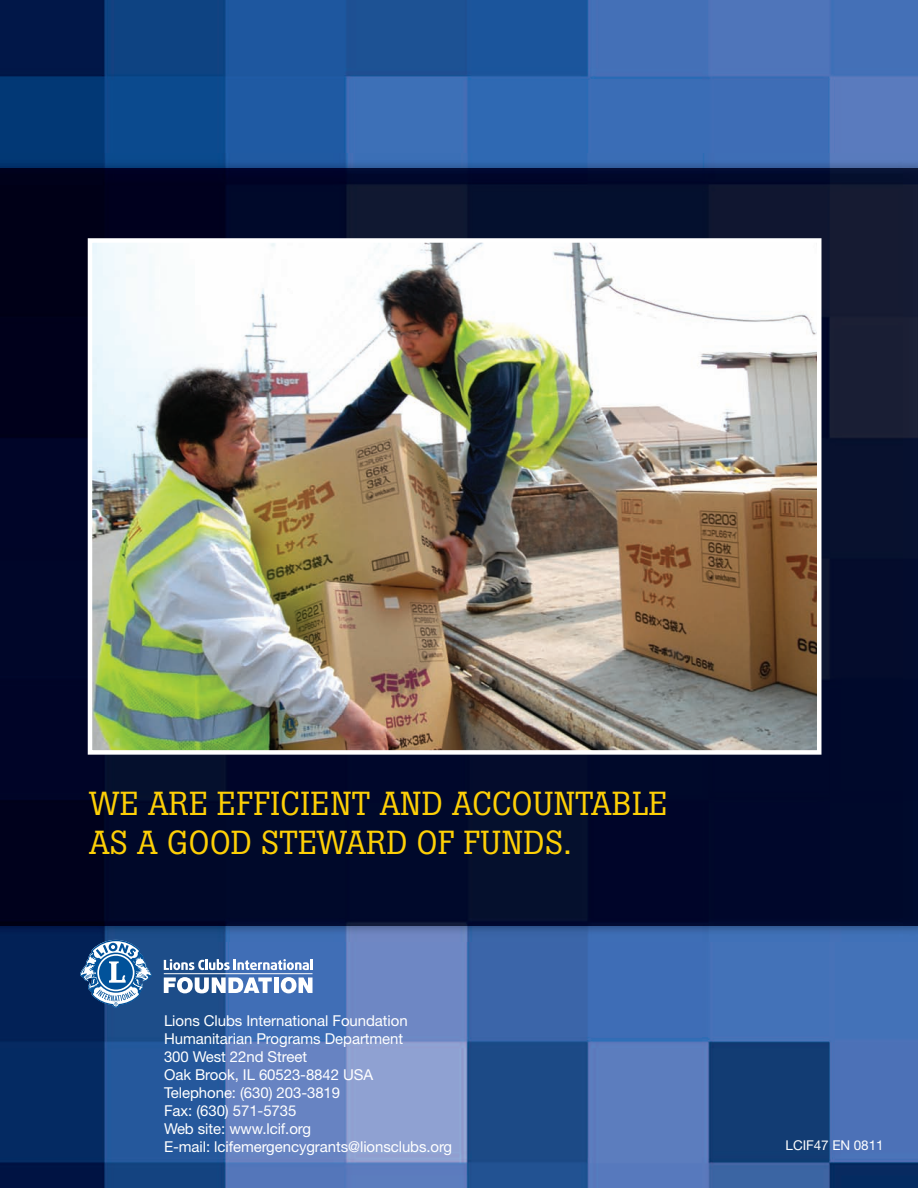
<style>
.page{position:relative;width:918px;height:1188px;background:#fff}
.page>*{position:absolute;margin:0;border:0;box-sizing:border-box;transform-origin:0 0}
.t1{font:33px/38.5px "Boton";letter-spacing:.015em;color:#fed006}
.t2{font:15px/18px "Helvetica Neue";letter-spacing:-.005em;color:#fff}
.t3{font:13.5px "Helvetica Neue";letter-spacing:-.005em;color:#fff}
</style>
<div class="page">
<img style="left:0;top:0;width:918px;height:1188px">
<img style="left:0;top:154px;width:903px;height:787px">
<img style="left:903px;top:154px;width:15px;height:787px">
<img style="left:0;top:169px;width:918px;height:757px">
<img style="left:93px;top:243px;width:723px;height:507px">
<div style="left:88px;top:238px;width:733px;height:517px;border:4px solid #fff"></div>
<svg style="left:164px;top:959px;width:149px;height:11px"></svg>
<svg style="left:164px;top:977px;width:108px;height:16px"></svg>
<div style="left:274px;top:978px;width:5px;height:15px;background:#fff"></div>
<svg style="left:281px;top:977px;width:32px;height:16px"></svg>
<hr style="left:164px;top:973px;width:149px;height:1px;background:#fff">
<svg style="left:80px;top:940px;width:72px;height:68px"></svg>
<h1 class="t1" style="left:89px;top:787px;width:580px">WE ARE EFFICIENT AND ACCOUNTABLE<br>AS A GOOD STEWARD OF FUNDS.</h1>
<p class="t2" style="left:164px;top:1013px;width:290px">Lions Clubs International Foundation<br>Humanitarian Programs Department<br>300 West 22nd Street<br>Oak Brook, IL 60523-8842 USA<br>Telephone: (630) 203-3819<br>Fax: (630) 571-5735<br>Web site: www.lcif.org<br>E-mail: lcifemergencygrants@lionsclubs.org</p>
<p class="t3" style="left:786px;top:1140px;width:100px">LCIF47 EN 0811</p>
</div>
